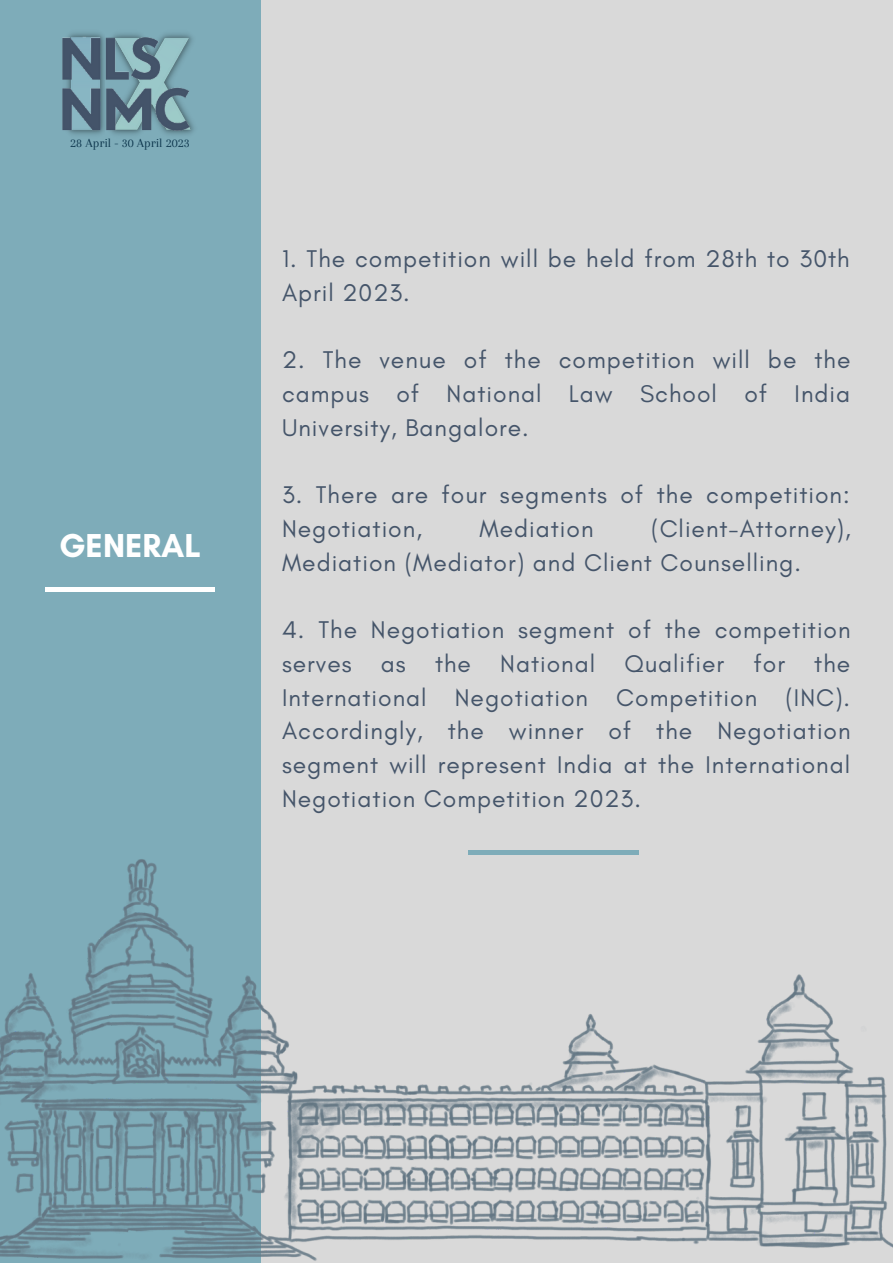
<style>
.page{position:relative;width:893px;height:1264px;background:#fff}
.page>*{position:absolute;margin:0;border:0;box-sizing:border-box;transform-origin:0 0}
.t1{font:700 33.75px "Glacial Indifference";color:#fff}
.t2{font:24.6px/33.8px "Glacial Indifference";letter-spacing:.04em;color:#45556a}
.t3{font:12.9px "Arapey";color:#0b344b}
</style>
<div class="page">
<div style="left:0;top:0;width:892px;height:1262px;background:#d9d9d9"></div>
<div style="left:0;top:0;width:260px;height:1262px;background:#7eacb9"></div>
<img style="left:0;top:613px;width:892px;height:649px">
<hr style="left:45px;top:587px;width:170px;height:4px;background:#fff">
<hr style="left:468px;top:850px;width:170px;height:4px;background:#7eacb9">
<img style="left:114px;top:33px;width:80px;height:102px">
<img style="left:104px;top:36px;width:88px;height:47px">
<img style="left:62px;top:85px;width:130px;height:49px">
<img style="left:62px;top:36px;width:41px;height:49px">
<p class="t3" style="left:70px;top:136px;width:121px">28 April - 30 April 2023</p>
<h1 class="t1" style="left:59px;top:525px;width:143px">GENERAL</h1>
<p class="t2" style="left:282px;top:242px;width:569px">1. The competition will be held from 28th to 30th<br>April 2023.</p>
<p class="t2" style="left:282px;top:343px;width:570px;text-align:justify">2. The venue of the competition will be the campus of National Law School of India University, Bangalore.</p>
<p class="t2" style="left:282px;top:478px;width:569px">3. There are four segments of the competition:<br>Negotiation,</p>
<p class="t2" style="left:282px;top:511px;width:570px;text-indent:369px">(Client-Attorney),<br>Mediation (Mediator) and Client Counselling.</p>
<p class="t2" style="left:479px;top:511px;width:115px">Mediation</p>
<p class="t2" style="left:282px;top:612px;width:570px;text-align:justify">4. The Negotiation segment of the competition serves as the National Qualifier for the International Negotiation Competition (INC).<br>Accordingly, the winner of the Negotiation segment will represent India at the International Negotiation Competition 2023.</p>
</div>
